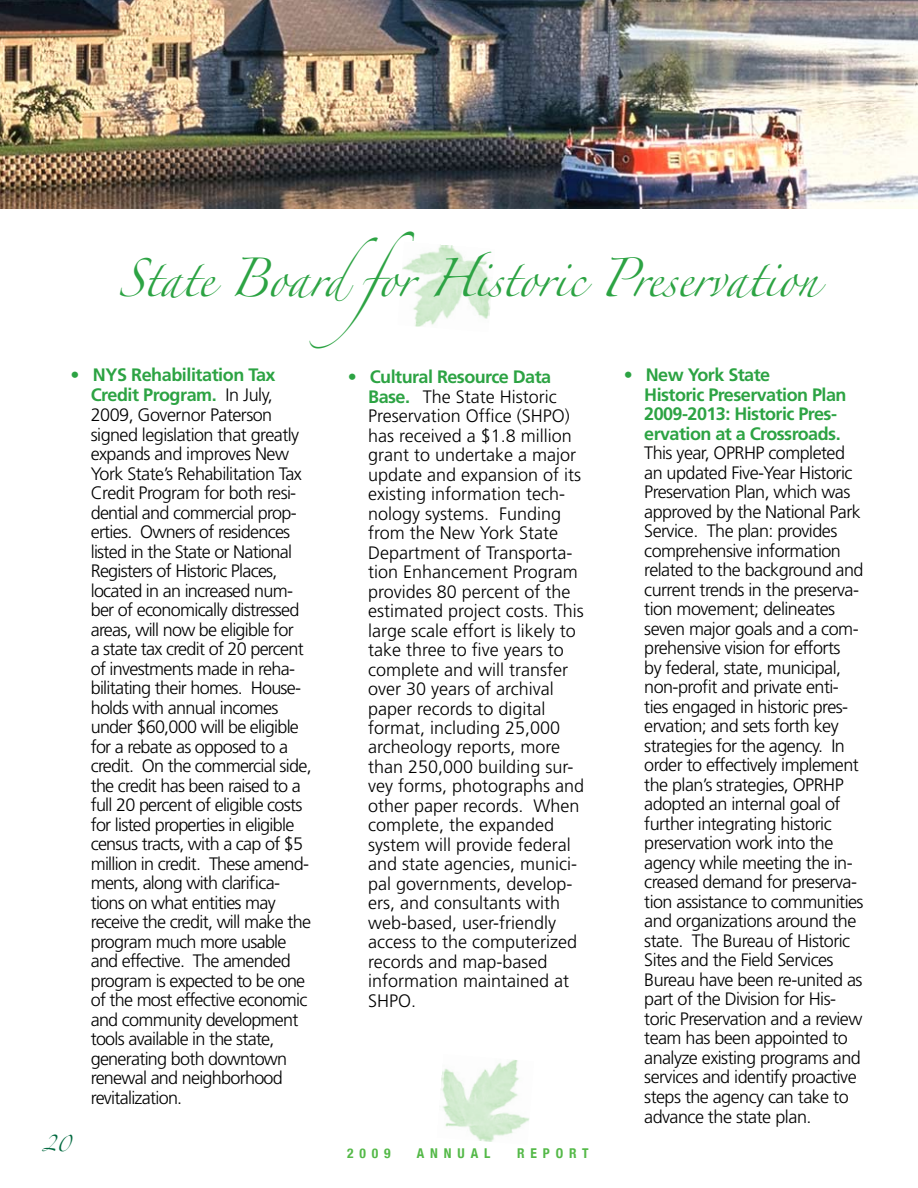
<style>
.page{position:relative;width:918px;height:1188px;background:#fff}
.page>*{position:absolute;margin:0;border:0;box-sizing:border-box;transform-origin:0 0}
.t1{font:34.65px "Zapfino";color:#2ca343;scale:.91 1}
.t2{font:300 18px/19.5px "Frutiger";letter-spacing:-.03em;color:#000}
.t3{font:300 18px/19.5px "Frutiger";color:#000}
.t4{font:700 18px/19.5px "Frutiger";letter-spacing:-.03em;color:#2ca343}
.t5{font:14.85px "Zapfino";color:#00693f;scale:.91 1}
.t6{font:700 condensed 13.5px "Helvetica Neue";letter-spacing:.435em;color:#54b948}
.s1{font-weight:700;color:#2ca343}
</style>
<div class="page">
<img style="left:402px;top:244px;width:89px;height:83px">
<img style="left:441px;top:1060px;width:88px;height:82px">
<img style="left:0;top:0;width:917px;height:209px">
<h1 class="t1" style="left:118px;top:264px;width:770px">State Boardfor Historic Preservation</h1>
<p class="t2" style="left:91px;top:365px;width:223px;text-indent:-20px"><span class="s1">• NYS Rehabilitation Tax<br>Credit Program.</span> In July,<br>2009, Governor Paterson signed legislation that greatly expands and improves New<br>York State’s Rehabilitation Tax<br>Credit Program for both resi&shy;dential and commercial prop&shy;erties. Owners of residences listed in the State or National<br>Registers of Historic Places, located in an increased num&shy;ber of economically distressed areas, will now be eligible for<br>a state tax credit of 20 percent of investments made in reha&shy;bilitating their homes. House&shy;holds with annual incomes under $60,000 will be eligible for a rebate as opposed to a credit. On the commercial side, the credit has been raised to a full 20 percent of eligible costs for listed properties in eligible census tracts, with a cap of $5 million in credit. These amend&shy;ments, along with clarifica&shy;tions on what entities may receive the credit, will make the program much more usable and effective. The amended program is expected to be one of the most effective economic and community development tools available in the state, generating both downtown renewal and neighborhood revitalization.</p>
<p class="t5" style="left:42px;top:1137px;width:33px">20</p>
<p class="t3" style="left:368px;top:367px;width:218px;text-indent:-20px"><span class="s1">• Cultural Resource Data<br>Base.</span> The State Historic<br>Preservation Office (SHPO) has received a $1.8 million grant to undertake a major update and expansion of its existing information tech&shy;nology systems. Funding from the New York State<br>Department of Transporta&shy;tion Enhancement Program provides 80 percent of the estimated project costs. This large scale effort is likely to take three to five years to complete and will transfer over 30 years of archival paper records to digital format, including 25,000 archeology reports, more than 250,000 building sur&shy;vey forms, photographs and other paper records. When complete, the expanded system will provide federal and state agencies, munici&shy;pal governments, develop&shy;ers, and consultants with web-based, user-friendly access to the computerized records and map-based information maintained at<br>SHPO.</p>
<p class="t4" style="left:644px;top:365px;width:204px;text-indent:-20px">• New York State<br>Historic Preservation Plan<br>2009-2013: Historic Pres&shy;ervation at a Crossroads.</p>
<p class="t2" style="left:644px;top:443px;width:221px">This year, OPRHP completed an updated Five-Year Historic<br>Preservation Plan, which was approved by the National Park<br>Service. The plan: provides comprehensive information related to the background and current trends in the preserva&shy;tion movement; delineates seven major goals and a com&shy;prehensive vision for efforts<br>by federal, state, municipal, non-profit and private enti&shy;ties engaged in historic pres&shy;ervation; and sets forth key strategies for the agency. In order to effectively implement the plan’s strategies, OPRHP adopted an internal goal of further integrating historic preservation work into the agency while meeting the in&shy;creased demand for preserva&shy;tion assistance to communities and organizations around the state. The Bureau of Historic<br>Sites and the Field Services<br>Bureau have been re-united as part of the Division for His&shy;toric Preservation and a review team has been appointed to analyze existing programs and services and identify proactive steps the agency can take to advance the state plan.</p>
<p class="t6" style="left:347px;top:1145px;width:45px">2009</p>
<p class="t6" style="left:417px;top:1145px;width:25px">A NN</p>
<p class="t6" style="left:458px;top:1145px;width:34px">UAL</p>
<p class="t6" style="left:517px;top:1145px;width:73px">REPOR T</p>
</div>
